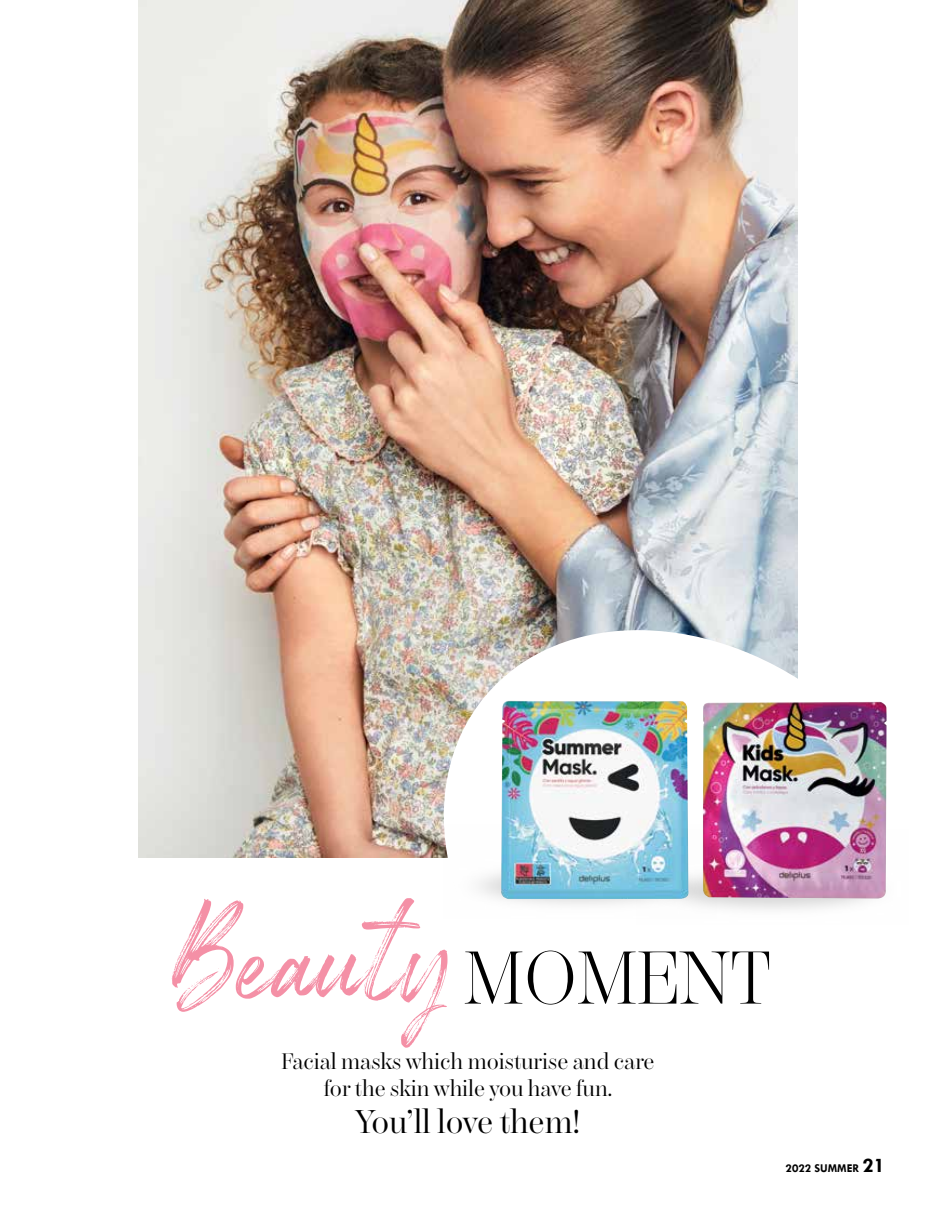
<style>
.page{position:relative;width:936px;height:1212px;background:#fff}
.page>*{position:absolute;margin:0;border:0;box-sizing:border-box;transform-origin:0 0}
.t1{font:140.4px "Rockness";color:#f490a6}
.t2{font:33px "Chamberi Display";color:#000}
.t3{font:22.5px/27px "Chamberi Display";color:#000;text-align:center}
.t4{font:700 12px "Tw Cen";color:#000}
.s1{font-family:"Chamberi Display";font-weight:300;font-size:75px;color:#000}
.s2{font-size:21px}
</style>
<div class="page">
<img style="left:138px;top:0;width:659px;height:857px">
<img style="left:408px;top:605px;width:479px;height:253px">
<img style="left:444px;top:824px;width:258px;height:81px">
<img style="left:636px;top:829px;width:251px;height:81px">
<img style="left:501px;top:700px;width:187px;height:199px">
<img style="left:702px;top:702px;width:184px;height:196px">
<h1 class="t1" style="left:169px;top:865px;width:604px">Beauty <span class="s1">MOMENT</span></h1>
<p class="t3" style="left:281px;top:1046px;width:374px">Facial masks which moisturise and care for the skin while you have fun.</p>
<h2 class="t2" style="left:355px;top:1097px;width:226px">You’ll love them!</h2>
<p class="t4" style="left:785px;top:1161px;width:101px">2022 SUMMER <span class="s2">21</span></p>
</div>
